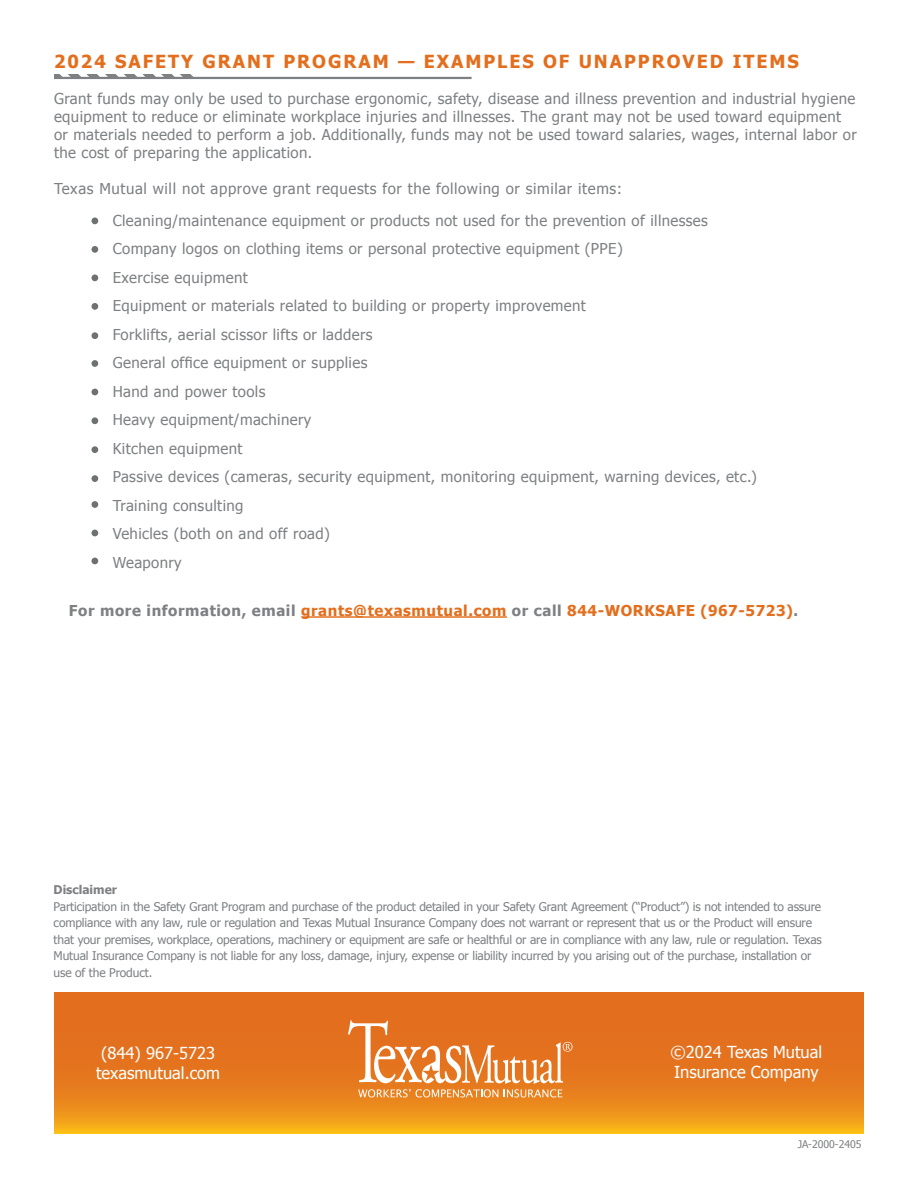
<style>
.page{position:relative;width:918px;height:1188px;background:#fff}
.page>*{position:absolute;margin:0;border:0;box-sizing:border-box;transform-origin:0 0}
.t1{font:700 18px "Tahoma";letter-spacing:.11em;color:#e36f1e}
.t2{font:16.5px/19.8px "Tahoma";color:#fff}
.t3{font:15px/18px "Tahoma";letter-spacing:.025em;color:#7e8083}
.t4{font:700 15px "Tahoma";letter-spacing:.04em;color:#e36f1e}
.t5{font:12px/16.5px "Tahoma";letter-spacing:-.01em;color:#7e8083}
.t6{font:700 12px "Tahoma";color:#7e8083}
.t7{font:10.5px "Tahoma";color:#7e8083}
.s1{color:#7e8083}
</style>
<div class="page">
<svg style="left:54px;top:74px;width:182px;height:3px"></svg>
<hr style="left:54px;top:77px;width:418px;height:2px;background:#7e8083">
<svg style="left:55px;top:993px;width:808px;height:140px;background:#e77e1d"></svg>
<svg style="left:92px;top:218px;width:6px;height:6px"></svg>
<div style="left:92px;top:246px;width:6px;height:7px;background:#6e7171;border-radius:50%"></div>
<div style="left:92px;top:274px;width:6px;height:7px;background:#6e7171;border-radius:50%"></div>
<div style="left:92px;top:303px;width:6px;height:7px;background:#6e7171;border-radius:50%"></div>
<div style="left:92px;top:332px;width:6px;height:7px;background:#6e7171;border-radius:50%"></div>
<svg style="left:92px;top:389px;width:6px;height:6px"></svg>
<div style="left:92px;top:360px;width:6px;height:7px;background:#6e7171;border-radius:50%"></div>
<div style="left:92px;top:417px;width:6px;height:7px;background:#6e7171;border-radius:50%"></div>
<div style="left:92px;top:446px;width:6px;height:7px;background:#6e7171;border-radius:50%"></div>
<div style="left:92px;top:475px;width:6px;height:7px;background:#6e7171;border-radius:50%"></div>
<div style="left:92px;top:501px;width:6px;height:7px;background:#6e7171;border-radius:50%"></div>
<svg style="left:92px;top:558px;width:6px;height:6px"></svg>
<svg style="left:348px;top:1020px;width:225px;height:78px;background:#e98e49"></svg>
<svg style="left:92px;top:530px;width:6px;height:6px"></svg>
<hr style="left:301px;top:616px;width:206px;height:2px;background:#e36f1e">
<h1 class="t1" style="left:54px;top:49px;width:746px">2024 SAFETY GRANT PROGRAM — EXAMPLES OF UNAPPROVED ITEMS</h1>
<p class="t3" style="left:54px;top:89px;width:804px">Grant funds may only be used to purchase ergonomic, safety, disease and illness prevention and industrial hygiene equipment to reduce or eliminate workplace injuries and illnesses. The grant may not be used toward equipment or materials needed to perform a job. Additionally, funds may not be used toward salaries, wages, internal labor or the cost of preparing the application.</p>
<p class="t3" style="left:54px;top:179px;width:570px">Texas Mutual will not approve grant requests for the following or similar items:</p>
<p class="t3" style="left:113px;top:211px;width:597px">Cleaning/maintenance equipment or products not used for the prevention of illnesses</p>
<p class="t3" style="left:113px;top:239px;width:512px">Company logos on clothing items or personal protective equipment (PPE)</p>
<p class="t3" style="left:113px;top:268px;width:137px">Exercise equipment</p>
<p class="t3" style="left:113px;top:296px;width:475px">Equipment or materials related to building or property improvement</p>
<p class="t3" style="left:113px;top:325px;width:261px">Forklifts, aerial scissor lifts or ladders</p>
<p class="t3" style="left:113px;top:353px;width:256px">General office equipment or supplies</p>
<p class="t3" style="left:113px;top:382px;width:154px">Hand and power tools</p>
<p class="t3" style="left:113px;top:410px;width:200px">Heavy equipment/machinery</p>
<p class="t3" style="left:113px;top:439px;width:131px">Kitchen equipment</p>
<p class="t3" style="left:113px;top:467px;width:646px">Passive devices (cameras, security equipment, monitoring equipment, warning devices, etc.)</p>
<p class="t3" style="left:113px;top:496px;width:132px">Training consulting</p>
<p class="t3" style="left:113px;top:524px;width:219px">Vehicles (both on and off road)</p>
<p class="t3" style="left:113px;top:553px;width:71px">Weaponry</p>
<h2 class="t4" style="left:69px;top:600px;width:731px"><span class="s1">For more information, email</span> grants@texasmutual.com <span class="s1">or call</span> 844-WORKSAFE (967-5723)<span class="s1">.</span></h2>
<h3 class="t6" style="left:54px;top:881px;width:65px">Disclaimer</h3>
<p class="t5" style="left:54px;top:897px;width:770px">Participation in the Safety Grant Program and purchase of the product detailed in your Safety Grant Agreement (“Product”) is not intended to assure compliance with any law, rule or regulation and Texas Mutual Insurance Company does not warrant or represent that us or the Product will ensure that your premises, workplace, operations, machinery or equipment are safe or healthful or are in compliance with any law, rule or regulation. Texas Mutual Insurance Company is not liable for any loss, damage, injury, expense or liability incurred by you arising out of the purchase, installation or use of the Product.</p>
<p class="t2" style="left:96px;top:1043px;width:126px;text-align:center">(844) 967-5723 texasmutual.com</p>
<p class="t2" style="left:671px;top:1041px;width:153px">©2024 Texas Mutual<br>Insurance Company</p>
<p class="t7" style="left:798px;top:1137px;width:65px">JA-2000-2405</p>
</div>
